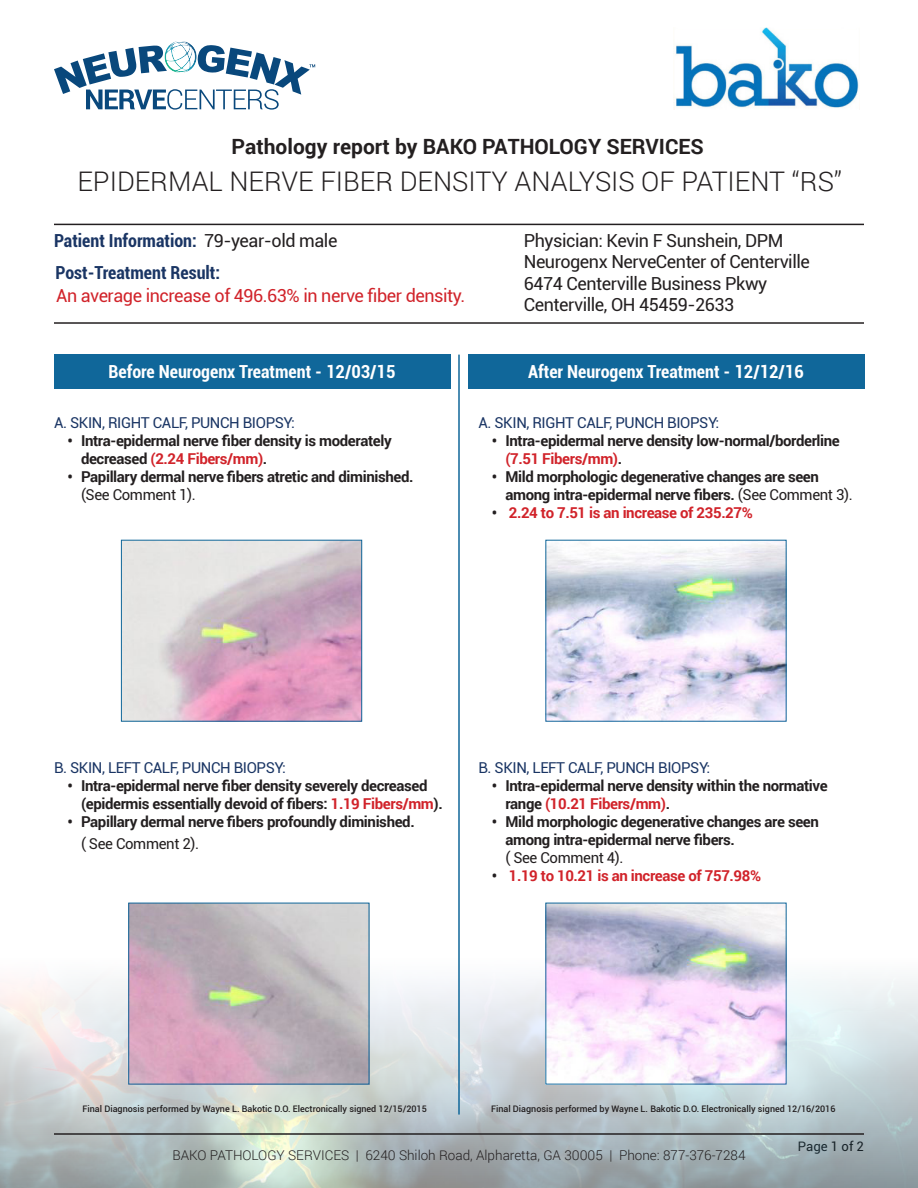
<style>
.page{position:relative;width:918px;height:1188px;background:#fff}
.page>*{position:absolute;margin:0;border:0;box-sizing:border-box;transform-origin:0 0}
.t1{font:300 27px "Roboto";color:#231f20}
.t2{font:700 21px "Roboto";color:#231f20}
.t3{font:18px/21.6px "Roboto";letter-spacing:-.025em;color:#231f20}
.t4{font:700 condensed 18px "Roboto";color:#fff}
.t5{font:700 condensed 18px "Roboto";color:#1a3564}
.t6{font:18px "Roboto";letter-spacing:-.025em;color:#d1232a}
.t7{font:700 15px/18px "Roboto";letter-spacing:-.025em;color:#231f20}
.t8{font:15px "Roboto";letter-spacing:-.025em;color:#1a3564}
.t9{font:700 15px "Roboto";letter-spacing:-.025em;color:#d1232a}
.t10{font:15px "Roboto";letter-spacing:-.025em;color:#231f20}
.t11{font:300 13.5px "Roboto";color:#231f20}
.t12{font:13.05px "Roboto";color:#231f20}
.t13{font:500 9px "Roboto";color:#231f20}
.s1{font-weight:400;font-stretch:normal;color:#231f20}
.s2{color:#d1232a}
.s3{font-weight:400}
.s4{color:#231f20}
</style>
<div class="page">
<svg style="left:54px;top:41px;width:261px;height:69px"></svg>
<img style="left:673px;top:28px;width:186px;height:81px">
<img style="left:0;top:957px;width:918px;height:231px">
<hr style="left:54px;top:1133px;width:810px;height:2px;background:#231f20">
<hr style="left:54px;top:224px;width:810px;height:1px;background:#231f20">
<hr style="left:54px;top:322px;width:810px;height:2px;background:#231f20">
<div style="left:54px;top:355px;width:396px;height:34px;background:#10679a"></div>
<div style="left:468px;top:355px;width:396px;height:34px;background:#10679a"></div>
<img style="left:123px;top:542px;width:237px;height:177px">
<div style="left:121px;top:540px;width:241px;height:181px;border:1px solid #10679a"></div>
<hr style="left:458px;top:355px;width:2px;height:760px;background:#10679a">
<img style="left:131px;top:905px;width:236px;height:177px">
<img style="left:548px;top:542px;width:236px;height:177px">
<img style="left:548px;top:905px;width:236px;height:177px">
<h2 class="t2" style="left:232px;top:137px;width:474px">Pathology report by BAKO PATHOLOGY SERVICES</h2>
<h1 class="t1" style="left:77px;top:171px;width:766px">EPIDERMAL NERVE FIBER DENSITY ANALYSIS OF PATIENT “RS”</h1>
<p class="t5" style="left:54px;top:232px;width:285px">Patient Information: <span class="s1">79-year-old male</span></p>
<p class="t3" style="left:524px;top:231px;width:288px">Physician: Kevin F Sunshein, DPM Neurogenx NerveCenter of Centerville 6474 Centerville Business Pkwy Centerville, OH 45459-2633</p>
<p class="t5" style="left:56px;top:264px;width:166px">Post-Treatment Result:</p>
<p class="t6" style="left:56px;top:283px;width:411px">An average increase of 496.63% in nerve fiber density.</p>
<p class="t4" style="left:108px;top:364px;width:289px">Before Neurogenx Treatment - 12/03/15</p>
<p class="t4" style="left:528px;top:364px;width:277px">After Neurogenx Treatment - 12/12/16</p>
<p class="t8" style="left:54px;top:416px;width:243px">A. SKIN, RIGHT CALF, PUNCH BIOPSY:</p>
<p class="t7" style="left:81px;top:432px;width:312px;text-indent:-14px">• Intra-epidermal nerve fiber density is moderately decreased <span class="s2">(2.24 Fibers/mm)</span>.</p>
<p class="t7" style="left:68px;top:468px;width:348px">• Papillary dermal nerve fibers atretic and diminished.</p>
<p class="t10" style="left:81px;top:488px;width:116px">(See Comment 1).</p>
<p class="t8" style="left:478px;top:416px;width:243px">A. SKIN, RIGHT CALF, PUNCH BIOPSY:</p>
<p class="t7" style="left:505px;top:432px;width:336px;text-indent:-14px">• Intra-epidermal nerve density low-normal/borderline <span class="s2">(7.51 Fibers/mm)</span>.</p>
<p class="t7" style="left:505px;top:468px;width:349px;text-indent:-14px">• Mild morphologic degenerative changes are seen among intra-epidermal nerve fibers. <span class="s3">(See Comment 3).</span></p>
<p class="t9" style="left:492px;top:502px;width:262px"><span class="s4">•</span> 2.24 to 7.51 is an increase of 235.27%</p>
<p class="t8" style="left:54px;top:761px;width:233px">B. SKIN, LEFT CALF, PUNCH BIOPSY:</p>
<p class="t7" style="left:81px;top:778px;width:363px;text-indent:-14px">• Intra-epidermal nerve fiber density severely decreased (epidermis essentially devoid of fibers: <span class="s2">1.19 Fibers/mm</span>).</p>
<p class="t7" style="left:68px;top:814px;width:349px">• Papillary dermal nerve fibers profoundly diminished.</p>
<p class="t10" style="left:81px;top:837px;width:120px">( See Comment 2).</p>
<p class="t8" style="left:478px;top:761px;width:233px">B. SKIN, LEFT CALF, PUNCH BIOPSY:</p>
<p class="t7" style="left:505px;top:778px;width:324px;text-indent:-14px">• Intra-epidermal nerve density within the normative range <span class="s2">(10.21 Fibers/mm)</span>.</p>
<p class="t7" style="left:505px;top:814px;width:315px;text-indent:-14px">• Mild morphologic degenerative changes are seen among intra-epidermal nerve fibers.</p>
<p class="t10" style="left:505px;top:851px;width:120px">( See Comment 4).</p>
<p class="t9" style="left:492px;top:866px;width:271px"><span class="s4">•</span> 1.19 to 10.21 is an increase of 757.98%</p>
<p class="t13" style="left:82px;top:1105px;width:346px">Final Diagnosis performed by Wayne L. Bakotic D.O. Electronically signed 12/15/2015</p>
<p class="t13" style="left:491px;top:1105px;width:346px">Final Diagnosis performed by Wayne L. Bakotic D.O. Electronically signed 12/16/2016</p>
<p class="t11" style="left:172px;top:1149px;width:575px">BAKO PATHOLOGY SERVICES | 6240 Shiloh Road, Alpharetta, GA 30005 | Phone: 877-376-7284</p>
<p class="t12" style="left:798px;top:1141px;width:68px">Page 1 of 2</p>
</div>
